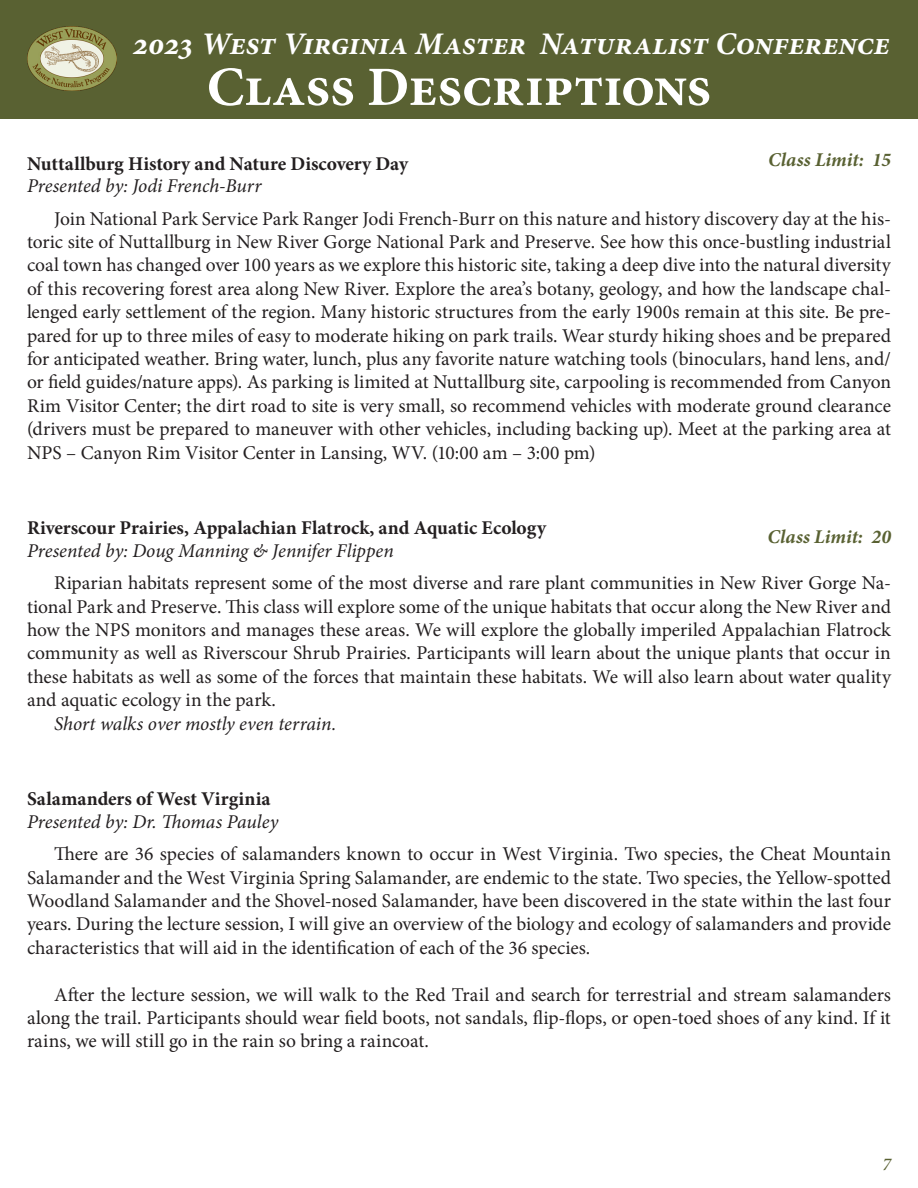
<style>
.page{position:relative;width:918px;height:1188px;background:#fff}
.page>*{position:absolute;margin:0;border:0;box-sizing:border-box;transform-origin:0 0}
.t1{font:700 55.5px "Minion Pro";letter-spacing:-.01em;color:#fff}
.t2{font:italic 700 31.5px "Minion Pro";letter-spacing:-.01em;color:#fff}
.t3{font:19.5px/23.4px "Minion Pro";color:#231f20;text-align:justify}
.t4{font:italic 19.5px "Minion Pro";letter-spacing:-.005em;color:#231f20}
.t5{font:700 19.5px "Minion Pro";letter-spacing:-.01em;color:#231f20}
.t6{font:italic 700 19.5px "Minion Pro";color:#596132}
.t7{font:italic 500 18px "Minion Pro";color:#596132}
</style>
<div class="page">
<div style="left:0;top:0;width:918px;height:119px;background:#596132"></div>
<img style="left:27px;top:27px;width:90px;height:64px">
<p class="t2" style="left:133px;top:22px;width:759px">2023 West Virginia Master Naturalist Conference</p>
<p class="t1" style="left:207px;top:48px;width:506px">Class Descriptions</p>
<p class="t5" style="left:27px;top:150px;width:383px">Nuttallburg History and Nature Discovery Day</p>
<p class="t4" style="left:27px;top:173px;width:237px">Presented by: Jodi French-Burr</p>
<p class="t6" style="left:768px;top:146px;width:124px">Class Limit: 15</p>
<p class="t3" style="left:27px;top:207px;width:866px;text-indent:27px">Join National Park Service Park Ranger Jodi French-Burr on this nature and history discovery day at the his&shy;toric site of Nuttallburg in New River Gorge National Park and Preserve. See how this once-bustling industrial coal town has changed over 100 years as we explore this historic site, taking a deep dive into the natural diversity of this recovering forest area along New River. Explore the area’s botany, geology, and how the landscape chal&shy;lenged early settlement of the region. Many historic structures from the early 1900s remain at this site. Be pre&shy;pared for up to three miles of easy to moderate hiking on park trails. Wear sturdy hiking shoes and be prepared for anticipated weather. Bring water, lunch, plus any favorite nature watching tools (binoculars, hand lens, and/ or field guides/nature apps). As parking is limited at Nuttallburg site, carpooling is recommended from Canyon Rim Visitor Center; the dirt road to site is very small, so recommend vehicles with moderate ground clearance (drivers must be prepared to maneuver with other vehicles, including backing up). Meet at the parking area at NPS – Canyon Rim Visitor Center in Lansing, WV. (10:00 am – 3:00 pm)</p>
<p class="t5" style="left:27px;top:514px;width:521px">Riverscour Prairies, Appalachian Flatrock, and Aquatic Ecology</p>
<p class="t4" style="left:27px;top:537px;width:368px">Presented by: Doug Manning &amp; Jennifer Flippen</p>
<p class="t6" style="left:767px;top:523px;width:125px">Class Limit: 20</p>
<p class="t3" style="left:27px;top:571px;width:866px;text-indent:27px">Riparian habitats represent some of the most diverse and rare plant communities in New River Gorge Na&shy;tional Park and Preserve. This class will explore some of the unique habitats that occur along the New River and how the NPS monitors and manages these areas. We will explore the globally imperiled Appalachian Flatrock community as well as Riverscour Shrub Prairies. Participants will learn about the unique plants that occur in these habitats as well as some of the forces that maintain these habitats. We will also learn about water quality and aquatic ecology in the park.</p>
<p class="t4" style="left:54px;top:710px;width:284px">Short walks over mostly even terrain.</p>
<p class="t5" style="left:27px;top:785px;width:245px">Salamanders of West Virginia</p>
<p class="t3" style="left:27px;top:842px;width:866px;text-indent:27px">There are 36 species of salamanders known to occur in West Virginia. Two species, the Cheat Mountain Salamander and the West Virginia Spring Salamander, are endemic to the state. Two species, the Yellow-spotted Woodland Salamander and the Shovel-nosed Salamander, have been discovered in the state within the last four years. During the lecture session, I will give an overview of the biology and ecology of salamanders and provide characteristics that will aid in the identification of each of the 36 species.</p>
<p class="t3" style="left:27px;top:983px;width:866px;text-indent:27px">After the lecture session, we will walk to the Red Trail and search for terrestrial and stream salamanders along the trail. Participants should wear field boots, not sandals, flip-flops, or open-toed shoes of any kind. If it rains, we will still go in the rain so bring a raincoat.</p>
<p class="t4" style="left:27px;top:808px;width:253px">Presented by: Dr. Thomas Pauley</p>
<p class="t7" style="left:882px;top:1152px;width:10px">7</p>
</div>
